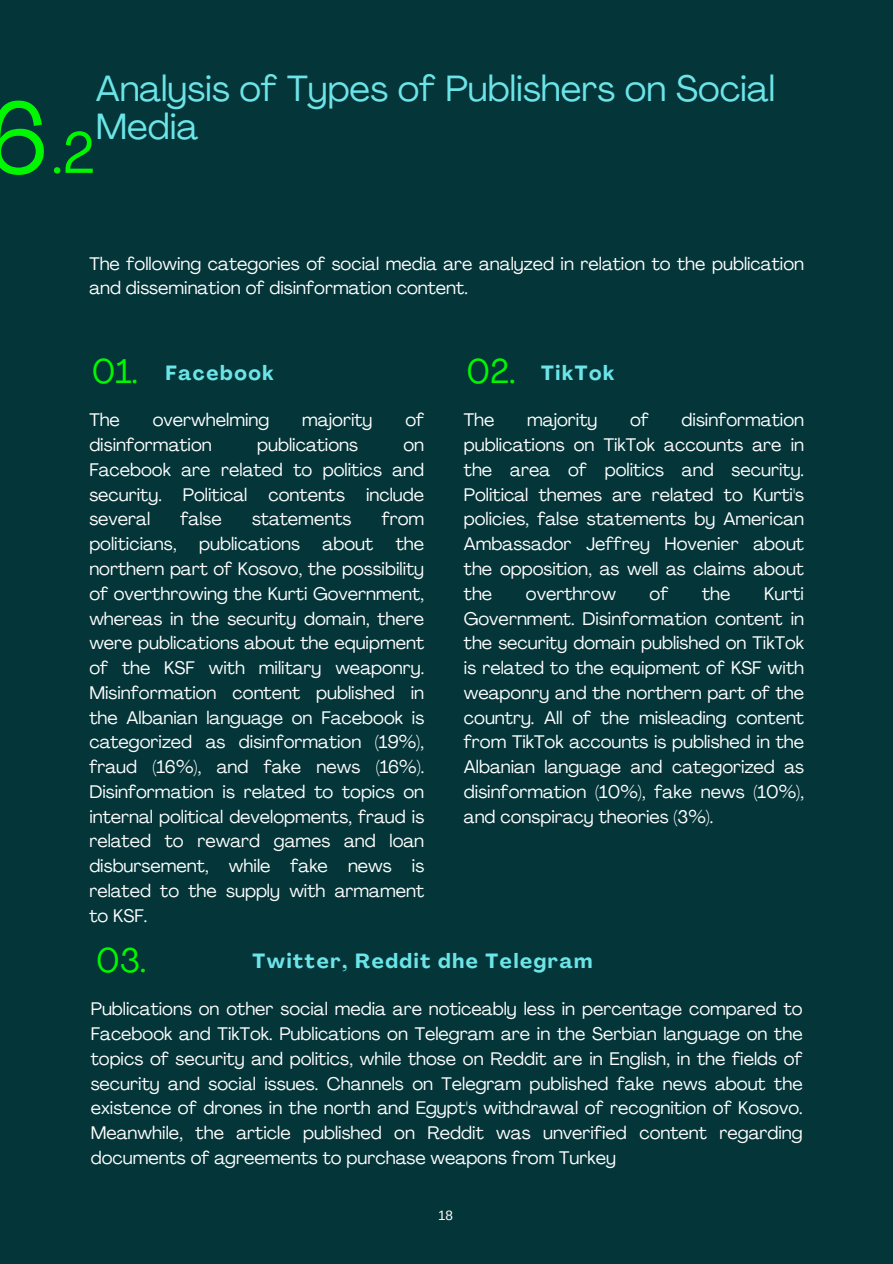
<style>
.page{position:relative;width:893px;height:1264px;background:#fff}
.page>*{position:absolute;margin:0;border:0;box-sizing:border-box;transform-origin:0 0}
.t1{font:98.85px "Agrandir";color:#00f700}
.t2{font:57px "Agrandir";color:#00f700}
.t3{font:36px/38.2px "Agrandir";color:#6ce5e8}
.t4{font:33.75px "Agrandir";color:#00f700}
.t5{font:700 20.25px "Agrandir";letter-spacing:.08em;color:#6ce5e8}
.t6{font:18px/24.8px "Agrandir";color:#fff;text-align:justify}
.t7{font:13.5px "Arimo";color:#fff}
</style>
<div class="page">
<div style="left:0;top:0;width:892px;height:1263px;background:#043539"></div>
<p class="t1" style="left:-12px;top:99px;width:62px">6</p>
<p class="t3" style="left:96px;top:72px;width:681px">Analysis of Types of Publishers on Social<br>Media</p>
<p class="t2" style="left:52px;top:130px;width:45px">.2</p>
<p class="t6" style="left:89px;top:253px;width:716px">The following categories of social media are analyzed in relation to the publication and dissemination of disinformation content.</p>
<p class="t4" style="left:92px;top:358px;width:48px">01.</p>
<p class="t5" style="left:165px;top:364px;width:110px">Facebook</p>
<p class="t6" style="left:89px;top:409px;width:32px">The</p>
<p class="t6" style="left:153px;top:409px;width:118px">overwhelming</p>
<p class="t6" style="left:302px;top:409px;width:72px">majority</p>
<p class="t6" style="left:405px;top:409px;width:20px">of</p>
<p class="t6" style="left:89px;top:434px;width:124px">disinformation</p>
<p class="t6" style="left:257px;top:434px;width:102px">publications</p>
<p class="t6" style="left:89px;top:434px;width:336px;text-indent:314px">on Facebook are related to politics and security. Political contents include several</p>
<p class="t6" style="left:180px;top:508px;width:43px">false</p>
<p class="t6" style="left:252px;top:508px;width:101px">statements</p>
<p class="t6" style="left:381px;top:508px;width:44px">from</p>
<p class="t6" style="left:89px;top:533px;width:336px;text-indent:306px">the northern part of Kosovo, the possibility of overthrowing the Kurti Government, whereas in the security domain, there were publications about the equipment of the KSF with military weaponry.<br>Misinformation content published in the Albanian language on Facebook is categorized as disinformation (19%), fraud (16%), and fake news (16%).<br>Disinformation is related to topics on internal political developments, fraud is related to reward games and loan disbursement, while fake news is related to the supply with armament to KSF.</p>
<p class="t6" style="left:89px;top:533px;width:89px">politicians,</p>
<p class="t6" style="left:199px;top:533px;width:102px">publications</p>
<p class="t6" style="left:322px;top:533px;width:52px">about</p>
<p class="t4" style="left:466px;top:358px;width:51px">02.</p>
<p class="t5" style="left:541px;top:364px;width:75px">TikTok</p>
<p class="t6" style="left:464px;top:409px;width:32px">The</p>
<p class="t6" style="left:527px;top:409px;width:72px">majority</p>
<p class="t6" style="left:630px;top:409px;width:20px">of</p>
<p class="t6" style="left:464px;top:409px;width:341px;text-indent:218px">disinformation publications on TikTok accounts are in the area of politics and security.<br>Political themes are related to Kurti's policies, false statements by American Ambassador Jeffrey Hovenier about the opposition, as well as claims about the</p>
<p class="t6" style="left:526px;top:583px;width:91px">overthrow</p>
<p class="t6" style="left:649px;top:583px;width:20px">of</p>
<p class="t6" style="left:702px;top:583px;width:30px">the</p>
<p class="t6" style="left:464px;top:583px;width:341px;text-indent:300px">Kurti Government. Disinformation content in the security domain published on TikTok is related to the equipment of KSF with weaponry and the northern part of the country. All of the misleading content from TikTok accounts is published in the Albanian language and categorized as disinformation (10%), fake news (10%), and conspiracy theories (3%).</p>
<p class="t4" style="left:96px;top:946px;width:52px">03.</p>
<p class="t5" style="left:252px;top:953px;width:341px">Twitter, Reddit dhe Telegram</p>
<p class="t6" style="left:91px;top:998px;width:713px">Publications on other social media are noticeably less in percentage compared to Facebook and TikTok. Publications on Telegram are in the Serbian language on the topics of security and politics, while those on Reddit are in English, in the fields of security and social issues. Channels on Telegram published fake news about the existence of drones in the north and Egypt's withdrawal of recognition of Kosovo.<br>Meanwhile, the article published on Reddit was unverified content regarding documents of agreements to purchase weapons from Turkey</p>
<p class="t7" style="left:438px;top:1207px;width:17px">18</p>
</div>
